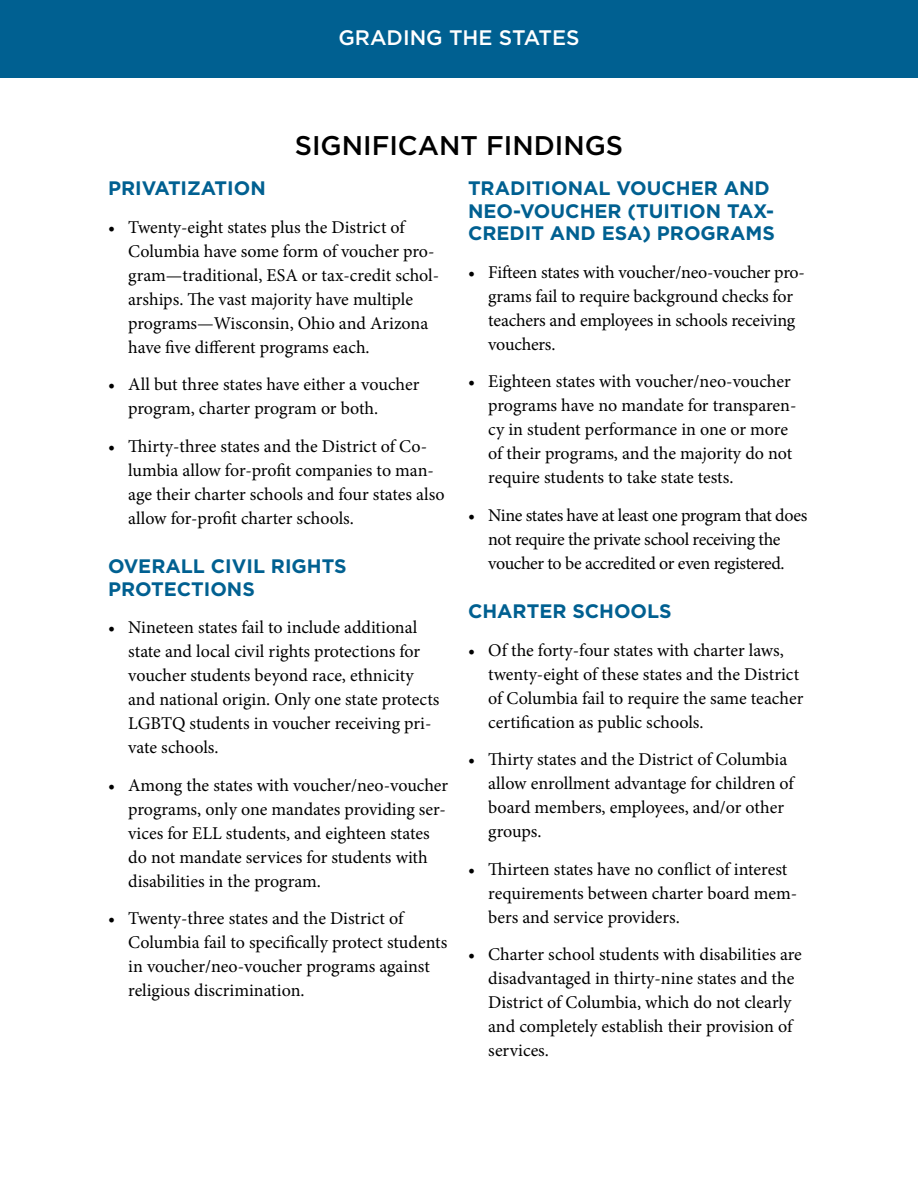
<style>
.page{position:relative;width:918px;height:1188px;background:#fff}
.page>*{position:absolute;margin:0;border:0;box-sizing:border-box;transform-origin:0 0}
.t1{font:500 27px "Gotham";color:#000}
.t2{font:500 21px "Gotham";color:#fff}
.t3{font:700 19.5px/22.5px "Gotham";color:#006091}
.t4{font:18px/24px "Minion Pro";letter-spacing:-.005em;color:#000}
.t5{font:18px/24px "Minion Pro";letter-spacing:-.025em;color:#000;text-align:center}
</style>
<div class="page">
<div style="left:0;top:0;width:918px;height:78px;background:#006091"></div>
<p class="t2" style="left:338px;top:26px;width:243px">GRADING THE STATES</p>
<h1 class="t1" style="left:295px;top:130px;width:330px">SIGNIFICANT FINDINGS</h1>
<p class="t3" style="left:108px;top:177px;width:159px">PRIVATIZATION</p>
<p class="t4" style="left:128px;top:215px;width:313px;text-indent:-20px">• Twenty-eight states plus the District of Columbia have some form of voucher pro&shy;gram—traditional, ESA or tax-credit schol&shy;arships. The vast majority have multiple programs—Wisconsin, Ohio and Arizona have five different programs each.</p>
<p class="t4" style="left:128px;top:372px;width:293px;text-indent:-20px">• All but three states have either a voucher program, charter program or both.</p>
<p class="t4" style="left:128px;top:434px;width:318px;text-indent:-20px">• Thirty-three states and the District of Co&shy;lumbia allow for-profit companies to man&shy;age their charter schools and four states also allow for-profit charter schools.</p>
<p class="t3" style="left:108px;top:555px;width:240px">OVERALL CIVIL RIGHTS<br>PROTECTIONS</p>
<p class="t4" style="left:128px;top:616px;width:313px;text-indent:-20px">• Nineteen states fail to include additional state and local civil rights protections for voucher students beyond race, ethnicity and national origin. Only one state protects LGBTQ students in voucher receiving pri&shy;vate schools.</p>
<p class="t4" style="left:128px;top:773px;width:322px;text-indent:-20px">• Among the states with voucher/neo-voucher programs, only one mandates providing ser&shy;vices for ELL students, and eighteen states do not mandate services for students with disabilities in the program.</p>
<p class="t4" style="left:128px;top:906px;width:321px;text-indent:-20px">• Twenty-three states and the District of Columbia fail to specifically protect students in voucher/neo-voucher programs against religious discrimination.</p>
<p class="t3" style="left:468px;top:177px;width:308px">TRADITIONAL VOUCHER AND<br>NEO-VOUCHER (TUITION TAX-<br>CREDIT AND ESA) PROGRAMS</p>
<p class="t4" style="left:488px;top:260px;width:318px;text-indent:-20px">• Fifteen states with voucher/neo-voucher pro&shy;grams fail to require background checks for teachers and employees in schools receiving vouchers.</p>
<p class="t4" style="left:488px;top:370px;width:310px;text-indent:-20px">• Eighteen states with voucher/neo-voucher programs have no mandate for transparen&shy;cy in student performance in one or more of their programs, and the majority do not require students to take state tests.</p>
<p class="t5" style="left:468px;top:503px;width:341px">• Nine states have at least one program that does not require the private school receiving the voucher to be accredited or even registered.</p>
<p class="t3" style="left:468px;top:600px;width:205px">CHARTER SCHOOLS</p>
<p class="t4" style="left:488px;top:638px;width:317px;text-indent:-20px">• Of the forty-four states with charter laws, twenty-eight of these states and the District of Columbia fail to require the same teacher certification as public schools.</p>
<p class="t4" style="left:488px;top:748px;width:307px;text-indent:-20px">• Thirty states and the District of Columbia allow enrollment advantage for children of board members, employees, and/or other groups.</p>
<p class="t4" style="left:488px;top:857px;width:310px;text-indent:-20px">• Thirteen states have no conflict of interest requirements between charter board mem&shy;bers and service providers.</p>
<p class="t4" style="left:488px;top:942px;width:315px;text-indent:-20px">• Charter school students with disabilities are disadvantaged in thirty-nine states and the District of Columbia, which do not clearly and completely establish their provision of services.</p>
</div>
